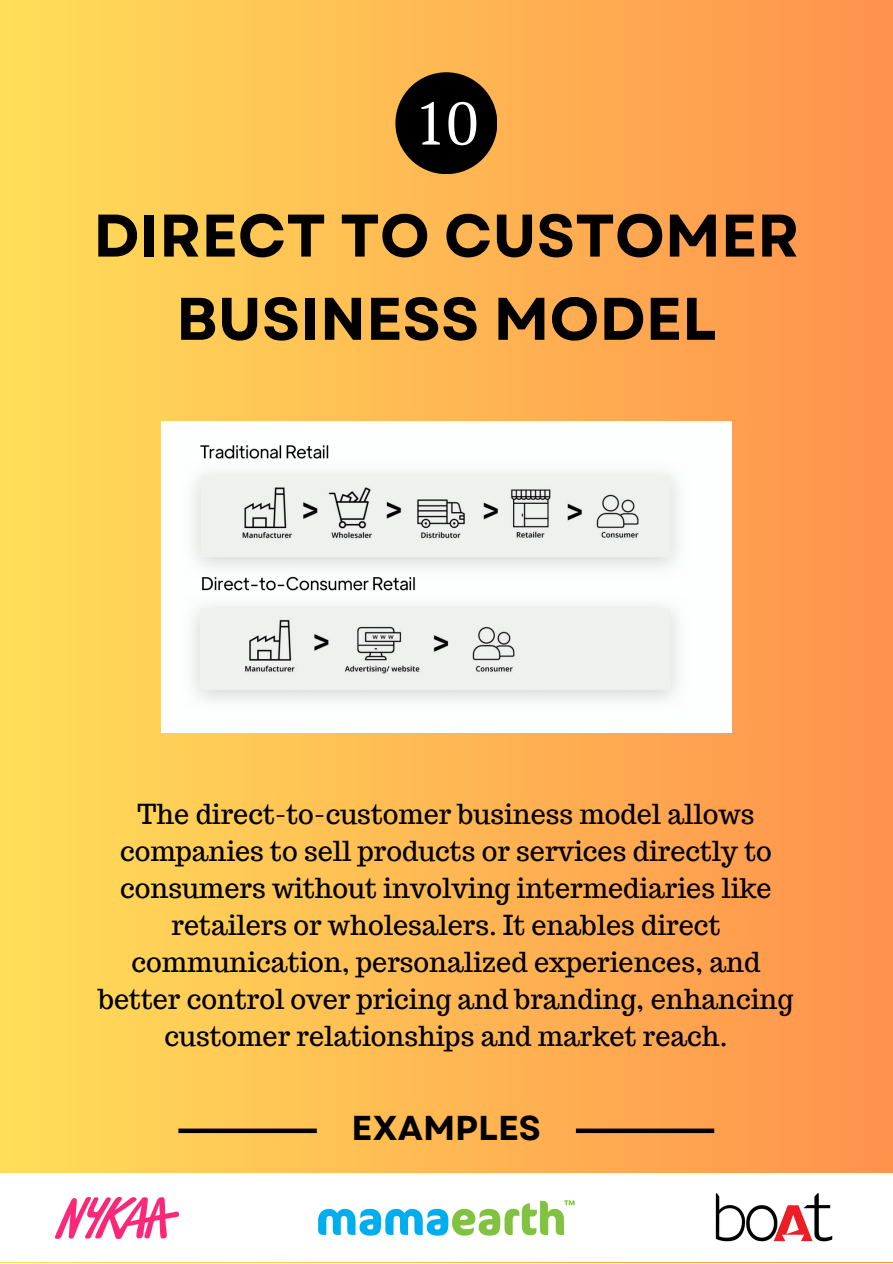
<style>
.page{position:relative;width:893px;height:1264px;background:#fff}
.page>*{position:absolute;margin:0;border:0;box-sizing:border-box;transform-origin:0 0}
.t1{font:700 60px/83.2px "Garet";color:#000;text-align:center}
.t2{font:60px "PT Serif";color:#fff}
.t3{font:700 34.5px "Garet";color:#000}
.t4{font:27px/37px "Trocchi";color:#000;text-align:center}
</style>
<div class="page">
<div style="left:0;top:0;width:892px;height:1262px;background:linear-gradient(to right,#ffde59,#ff924d)"></div>
<div style="left:395px;top:72px;width:102px;height:102px;background:#000;border-radius:50%"></div>
<div style="left:0;top:1173px;width:892px;height:88px;background:#fff"></div>
<div style="left:178px;top:1128px;width:139px;height:5px;background:#000"></div>
<div style="left:576px;top:1128px;width:138px;height:5px;background:#000"></div>
<img style="left:161px;top:422px;width:570px;height:310px">
<img style="left:56px;top:1197px;width:122px;height:41px">
<img style="left:715px;top:1193px;width:118px;height:49px">
<img style="left:319px;top:1200px;width:255px;height:34px">
<p class="t2" style="left:414px;top:82px;width:65px">10</p>
<p class="t1" style="left:93px;top:194px;width:707px">DIRECT TO CUSTOMER<br>BUSINESS MODEL</p>
<p class="t4" style="left:99px;top:795px;width:696px">The direct-to-customer business model allows companies to sell products or services directly to consumers without involving intermediaries like retailers or wholesalers. It enables direct communication, personalized experiences, and better control over pricing and branding, enhancing customer relationships and market reach.</p>
<p class="t3" style="left:351px;top:1103px;width:191px">EXAMPLES</p>
</div>
